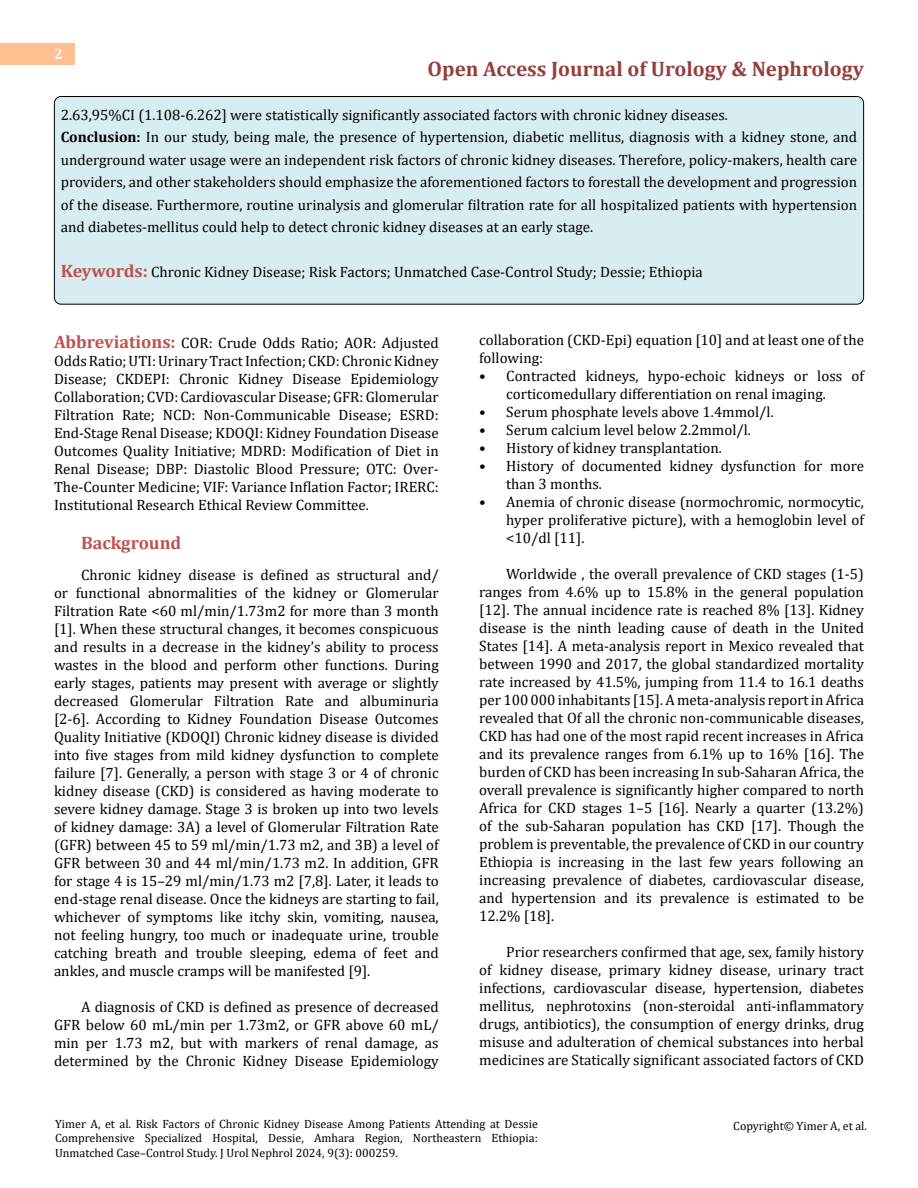
<style>
.page{position:relative;width:918px;height:1188px;background:#fff}
.page>*{position:absolute;margin:0;border:0;box-sizing:border-box;transform-origin:0 0}
.t1{font:700 21px "Cambria";color:#953f3c}
.t2{font:700 18px "Cambria";color:#c0504d}
.t3{font:15px/18px "Cambria";color:#000;text-align:justify}
.t4{font:700 15px "Cambria";color:#fff}
.t5{font:12px/14.4px "Cambria";color:#000;text-align:justify}
.s1{font-weight:700}
.s2{font-weight:700;font-size:18px;color:#c0504d}
</style>
<div class="page">
<div style="left:0;top:43px;width:75px;height:21px;background:#ffbf91"></div>
<div style="left:54px;top:96px;width:810px;height:208px;background:#d8edf2;border-radius:7px"></div>
<div style="left:54px;top:96px;width:810px;height:209px;border:1px solid #000;border-radius:7px"></div>
<p class="t4" style="left:54px;top:44px;width:10px">2</p>
<h1 class="t1" style="left:428px;top:54px;width:438px">Open Access Journal of Urology &amp; Nephrology</h1>
<p class="t3" style="left:61px;top:103px;width:798px;line-height:22.5px;text-align:left">2.63,95%CI (1.108-6.262] were statistically significantly associated factors with chronic kidney diseases.<br><span class="s1">Conclusion:</span> In our study, being male, the presence of hypertension, diabetic mellitus, diagnosis with a kidney stone, and underground water usage were an independent risk factors of chronic kidney diseases. Therefore, policy-makers, health care providers, and other stakeholders should emphasize the aforementioned factors to forestall the development and progression of the disease. Furthermore, routine urinalysis and glomerular filtration rate for all hospitalized patients with hypertension and diabetes-mellitus could help to detect chronic kidney diseases at an early stage.</p>
<p class="t3" style="left:61px;top:263px;width:644px"><span class="s2">Keywords:</span> Chronic Kidney Disease; Risk Factors; Unmatched Case-Control Study; Dessie; Ethiopia</p>
<p class="t3" style="left:54px;top:334px;width:386px"><span class="s2">Abbreviations:</span> COR: Crude Odds Ratio; AOR: Adjusted Odds Ratio; UTI: Urinary Tract Infection; CKD: Chronic Kidney Disease; CKDEPI: Chronic Kidney Disease Epidemiology Collaboration; CVD: Cardiovascular Disease; GFR: Glomerular Filtration Rate; NCD: Non-Communicable Disease; ESRD:<br>End-Stage Renal Disease; KDOQI: Kidney Foundation Disease Outcomes Quality Initiative; MDRD: Modification of Diet in Renal Disease; DBP: Diastolic Blood Pressure; OTC: Over-The-Counter Medicine; VIF: Variance Inflation Factor; IRERC:<br>Institutional Research Ethical Review Committee.</p>
<p class="t2" style="left:81px;top:530px;width:102px">Background</p>
<p class="t3" style="left:54px;top:566px;width:386px;text-indent:27px">Chronic kidney disease is defined as structural and/ or functional abnormalities of the kidney or Glomerular Filtration Rate &lt;60 ml/min/1.73m2 for more than 3 month [1]. When these structural changes, it becomes conspicuous and results in a decrease in the kidney’s ability to process wastes in the blood and perform other functions. During early stages, patients may present with average or slightly decreased Glomerular Filtration Rate and albuminuria [2-6]. According to Kidney Foundation Disease Outcomes Quality Initiative (KDOQI) Chronic kidney disease is divided into five stages from mild kidney dysfunction to complete failure [7]. Generally, a person with stage 3 or 4 of chronic kidney disease (CKD) is considered as having moderate to severe kidney damage. Stage 3 is broken up into two levels of kidney damage: 3A) a level of Glomerular Filtration Rate (GFR) between 45 to 59 ml/min/1.73 m2, and 3B) a level of GFR between 30 and 44 ml/min/1.73 m2. In addition, GFR for stage 4 is 15–29 ml/min/1.73 m2 [7,8]. Later, it leads to end-stage renal disease. Once the kidneys are starting to fail, whichever of symptoms like itchy skin, vomiting, nausea, not feeling hungry, too much or inadequate urine, trouble catching breath and trouble sleeping, edema of feet and ankles, and muscle cramps will be manifested [9].</p>
<p class="t3" style="left:54px;top:998px;width:386px;text-indent:27px">A diagnosis of CKD is defined as presence of decreased GFR below 60 mL/min per 1.73m2, or GFR above 60 mL/ min per 1.73 m2, but with markers of renal damage, as determined by the Chronic Kidney Disease Epidemiology</p>
<p class="t3" style="left:479px;top:331px;width:386px">collaboration (CKD-Epi) equation [10] and at least one of the following:</p>
<p class="t3" style="left:506px;top:367px;width:359px;text-indent:-27px">• Contracted kidneys, hypo-echoic kidneys or loss of corticomedullary differentiation on renal imaging.</p>
<p class="t3" style="left:479px;top:403px;width:296px">• Serum phosphate levels above 1.4mmol/l.</p>
<p class="t3" style="left:479px;top:421px;width:273px">• Serum calcium level below 2.2mmol/l.</p>
<p class="t3" style="left:479px;top:439px;width:244px">• History of kidney transplantation.</p>
<p class="t3" style="left:506px;top:457px;width:359px;text-indent:-27px">• History of documented kidney dysfunction for more than 3 months.</p>
<p class="t3" style="left:506px;top:493px;width:359px;text-indent:-27px">• Anemia of chronic disease (normochromic, normocytic, hyper proliferative picture), with a hemoglobin level of &lt;10/dl [11].</p>
<p class="t3" style="left:479px;top:565px;width:386px;text-indent:27px">Worldwide , the overall prevalence of CKD stages (1-5) ranges from 4.6% up to 15.8% in the general population [12]. The annual incidence rate is reached 8% [13]. Kidney disease is the ninth leading cause of death in the United States [14]. A meta-analysis report in Mexico revealed that between 1990 and 2017, the global standardized mortality rate increased by 41.5%, jumping from 11.4 to 16.1 deaths per 100 000 inhabitants [15]. A meta-analysis report in Africa revealed that Of all the chronic non-communicable diseases, CKD has had one of the most rapid recent increases in Africa and its prevalence ranges from 6.1% up to 16% [16]. The burden of CKD has been increasing In sub-Saharan Africa, the overall prevalence is significantly higher compared to north Africa for CKD stages 1–5 [16]. Nearly a quarter (13.2%) of the sub-Saharan population has CKD [17]. Though the problem is preventable, the prevalence of CKD in our country Ethiopia is increasing in the last few years following an increasing prevalence of diabetes, cardiovascular disease, and hypertension and its prevalence is estimated to be 12.2% [18].</p>
<p class="t3" style="left:479px;top:943px;width:386px;text-indent:27px">Prior researchers confirmed that age, sex, family history of kidney disease, primary kidney disease, urinary tract infections, cardiovascular disease, hypertension, diabetes mellitus, nephrotoxins (non-steroidal anti-inflammatory drugs, antibiotics), the consumption of energy drinks, drug misuse and adulteration of chemical substances into herbal medicines are Statically significant associated factors of CKD</p>
<p class="t5" style="left:55px;top:1117px;width:484px">Yimer A, et al. Risk Factors of Chronic Kidney Disease Among Patients Attending at Dessie Comprehensive Specialized Hospital, Dessie, Amhara Region, Northeastern Ethiopia:<br>Unmatched Case–Control Study. J Urol Nephrol 2024, 9(3): 000259.</p>
<p class="t5" style="left:733px;top:1118px;width:135px">Copyright© Yimer A, et al.</p>
</div>
